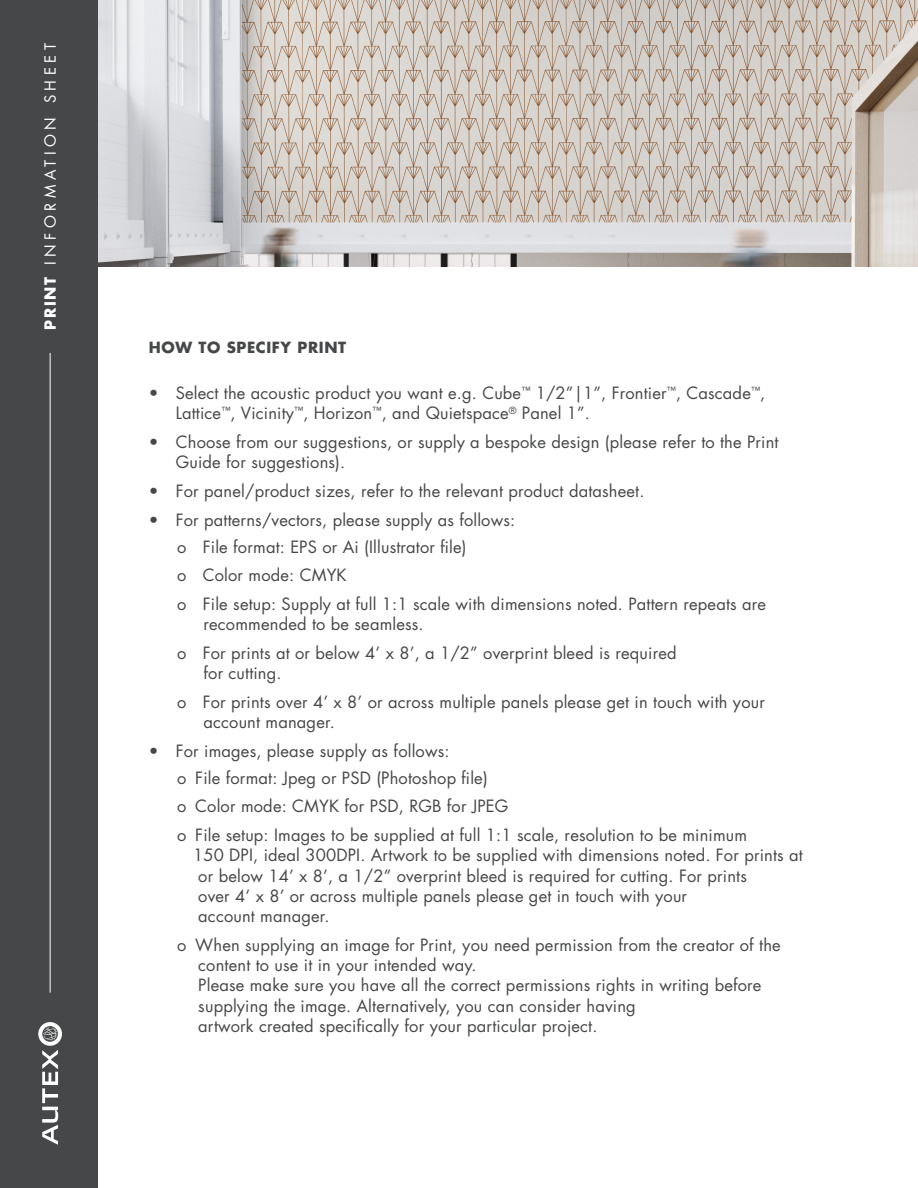
<style>
.page{position:relative;width:918px;height:1188px;background:#fff}
.page>*{position:absolute;margin:0;border:0;box-sizing:border-box;transform-origin:0 0}
.t1{font:16.5px/20.2px "Futura Std";letter-spacing:.01em;color:#464748}
.t2{font:15px "Futura Std";letter-spacing:.3em;color:#fff}
.t3{font:700 15px "Futura Std";letter-spacing:.04em;color:#464748}
.s1{font-weight:700}
</style>
<div class="page">
<img style="left:99px;top:0;width:819px;height:267px">
<div style="left:0;top:0;width:98px;height:1188px;background:#464748"></div>
<svg style="left:38px;top:1022px;width:24px;height:123px"></svg>
<hr style="left:50px;top:353px;width:1px;height:640px;background:#fff">
<p class="t2" style="left:41px;top:330px;width:288px;rotate:-90deg"><span class="s1">PRINT</span> INFORMATION SHEET</p>
<p class="t3" style="left:149px;top:338px;width:199px">HOW TO SPECIFY PRINT</p>
<p class="t1" style="left:176px;top:383px;width:591px;text-indent:-27px">• Select the acoustic product you want e.g. Cube<sup>™</sup> 1/2”|1”, Frontier<sup>™</sup>, Cascade<sup>™</sup>,<br>Lattice<sup>™</sup>, Vicinity<sup>™</sup>, Horizon<sup>™</sup>, and Quietspace<sup>®</sup> Panel 1”.</p>
<p class="t1" style="left:176px;top:432px;width:604px;text-indent:-27px">• Choose from our suggestions, or supply a bespoke design (please refer to the Print<br>Guide for suggestions).</p>
<p class="t1" style="left:149px;top:481px;width:497px">• For panel/product sizes, refer to the relevant product datasheet.</p>
<p class="t1" style="left:149px;top:510px;width:368px">• For patterns/vectors, please supply as follows:</p>
<p class="t1" style="left:177px;top:537px;width:291px">o File format: EPS or Ai (Illustrator file)</p>
<p class="t1" style="left:177px;top:565px;width:171px">o Color mode: CMYK</p>
<p class="t1" style="left:204px;top:594px;width:564px;text-indent:-26px">o File setup: Supply at full 1:1 scale with dimensions noted. Pattern repeats are recommended to be seamless.</p>
<p class="t1" style="left:204px;top:643px;width:475px;text-indent:-26px">o For prints at or below 4’ x 8’, a 1/2” overprint bleed is required for cutting.</p>
<p class="t1" style="left:204px;top:692px;width:563px;text-indent:-26px">o For prints over 4’ x 8’ or across multiple panels please get in touch with your account manager.</p>
<p class="t1" style="left:149px;top:741px;width:302px">• For images, please supply as follows:</p>
<p class="t1" style="left:177px;top:768px;width:312px">o File format: Jpeg or PSD (Photoshop file)</p>
<p class="t1" style="left:177px;top:796px;width:333px">o Color mode: CMYK for PSD, RGB for JPEG</p>
<p class="t1" style="left:177px;top:825px;width:571px">o File setup: Images to be supplied at full 1:1 scale, resolution to be minimum</p>
<p class="t1" style="left:193px;top:845px;width:611px">150 DPI, ideal 300DPI. Artwork to be supplied with dimensions noted. For prints at</p>
<p class="t1" style="left:198px;top:866px;width:550px">or below 14’ x 8’, a 1/2” overprint bleed is required for cutting. For prints</p>
<p class="t1" style="left:198px;top:886px;width:490px">over 4’ x 8’ or across multiple panels please get in touch with your</p>
<p class="t1" style="left:198px;top:906px;width:133px">account manager.</p>
<p class="t1" style="left:198px;top:935px;width:584px;text-indent:-21px">o When supplying an image for Print, you need permission from the creator of the content to use it in your intended way.<br>Please make sure you have all the correct permissions rights in writing before supplying the image. Alternatively, you can consider having<br>artwork created specifically for your particular project.</p>
</div>
